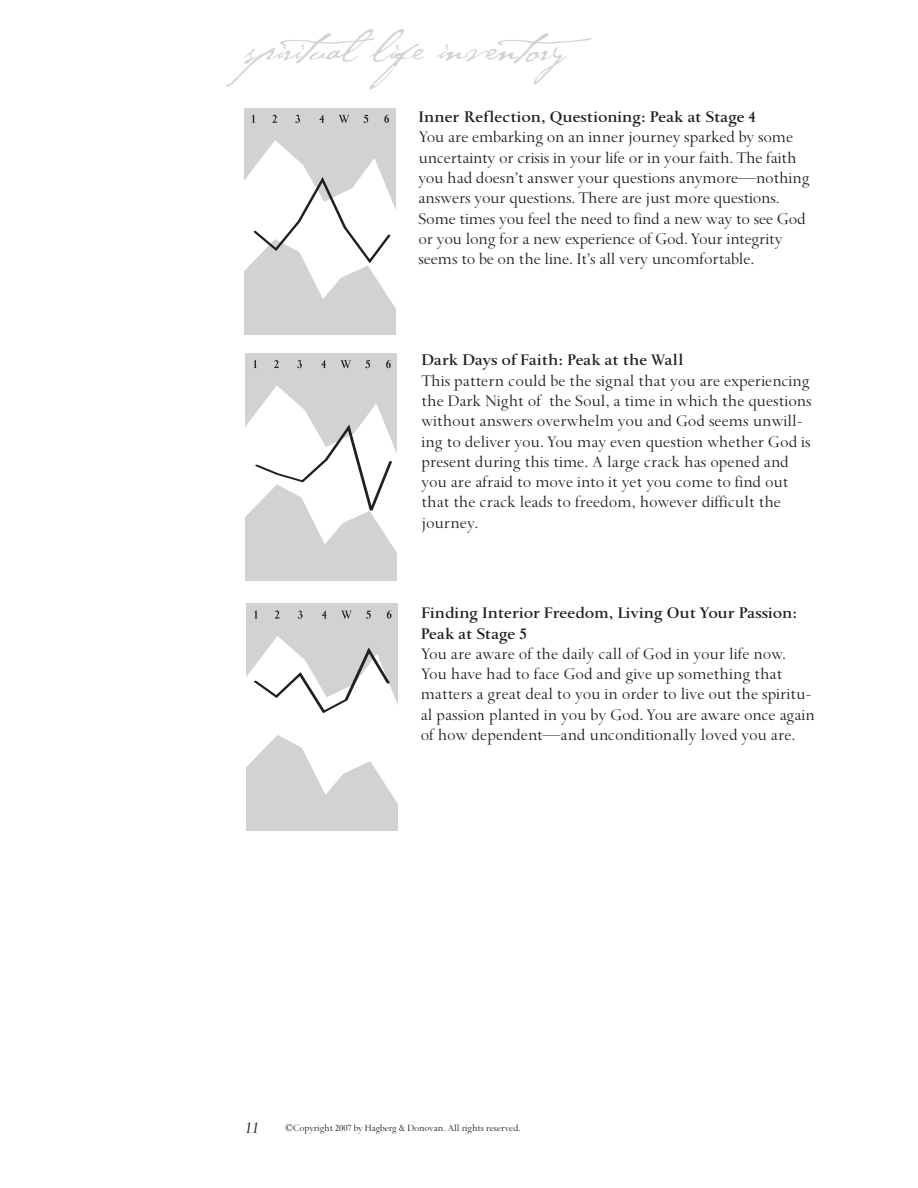
<style>
.page{position:relative;width:918px;height:1188px;background:#fff}
.page>*{position:absolute;margin:0;border:0;box-sizing:border-box;transform-origin:0 0}
.t1{font:45px "P22 Cezanne";letter-spacing:-.025em;color:#d1d2d4}
.t2{font:18px/20.2px "Spectrum";color:#231f20}
.t3{font:600 18px/20.2px "Spectrum";color:#231f20}
.t4{font:italic 18px "Spectrum";color:#231f20}
.t5{font:10.5px "Spectrum";letter-spacing:-.01em;color:#231f20}
</style>
<div class="page">
<div style="left:244px;top:108px;width:151px;height:227px;background:#d1d2d4"></div>
<svg style="left:252px;top:115px;width:3px;height:8px"></svg>
<svg style="left:272px;top:115px;width:5px;height:8px"></svg>
<svg style="left:295px;top:115px;width:5px;height:8px"></svg>
<svg style="left:319px;top:115px;width:5px;height:8px"></svg>
<svg style="left:339px;top:115px;width:10px;height:8px"></svg>
<svg style="left:364px;top:115px;width:4px;height:8px"></svg>
<svg style="left:384px;top:115px;width:5px;height:8px"></svg>
<svg style="left:244px;top:140px;width:152px;height:171px"></svg>
<div style="left:246px;top:353px;width:151px;height:227px;background:#d1d2d4"></div>
<svg style="left:253px;top:360px;width:4px;height:8px"></svg>
<svg style="left:274px;top:360px;width:5px;height:8px"></svg>
<svg style="left:297px;top:360px;width:5px;height:8px"></svg>
<svg style="left:321px;top:360px;width:5px;height:8px"></svg>
<svg style="left:341px;top:360px;width:10px;height:8px"></svg>
<svg style="left:365px;top:360px;width:5px;height:8px"></svg>
<svg style="left:386px;top:360px;width:5px;height:8px"></svg>
<svg style="left:245px;top:385px;width:152px;height:171px"></svg>
<div style="left:246px;top:604px;width:152px;height:227px;background:#d1d2d4"></div>
<svg style="left:254px;top:611px;width:4px;height:8px"></svg>
<svg style="left:275px;top:611px;width:5px;height:8px"></svg>
<svg style="left:298px;top:611px;width:5px;height:8px"></svg>
<svg style="left:322px;top:611px;width:5px;height:8px"></svg>
<svg style="left:341px;top:611px;width:10px;height:8px"></svg>
<svg style="left:366px;top:611px;width:5px;height:8px"></svg>
<svg style="left:387px;top:611px;width:4px;height:8px"></svg>
<svg style="left:246px;top:636px;width:152px;height:168px"></svg>
<h1 class="t1" style="left:246px;top:17px;width:367px">spiritual life inventory</h1>
<p class="t3" style="left:418px;top:108px;width:339px">Inner Reflection, Questioning: Peak at Stage 4</p>
<p class="t2" style="left:418px;top:129px;width:393px">You are embarking on an inner journey sparked by some uncertainty or crisis in your life or in your faith. The faith you had doesn’t answer your questions anymore—nothing answers your questions. There are just more questions.<br>Some times you feel the need to find a new way to see God or you long for a new experience of God. Your integrity seems to be on the line. It’s all very uncomfortable.</p>
<p class="t3" style="left:421px;top:352px;width:264px">Dark Days of Faith: Peak at the Wall</p>
<p class="t2" style="left:421px;top:372px;width:392px">This pattern could be the signal that you are experiencing the Dark Night of the Soul, a time in which the questions without answers overwhelm you and God seems unwill&shy;ing to deliver you. You may even question whether God is present during this time. A large crack has opened and you are afraid to move into it yet you come to find out that the crack leads to freedom, however difficult the journey.</p>
<p class="t3" style="left:421px;top:605px;width:378px">Finding Interior Freedom, Living Out Your Passion:<br>Peak at Stage 5</p>
<p class="t2" style="left:421px;top:645px;width:396px">You are aware of the daily call of God in your life now.<br>You have had to face God and give up something that matters a great deal to you in order to live out the spiritu&shy;al passion planted in you by God. You are aware once again of how dependent—and unconditionally loved you are.</p>
<p class="t4" style="left:244px;top:1122px;width:16px">11</p>
<p class="t5" style="left:285px;top:1124px;width:237px">©Copyright 2007 by Hagberg &amp; Donovan. All rights reserved.</p>
</div>
